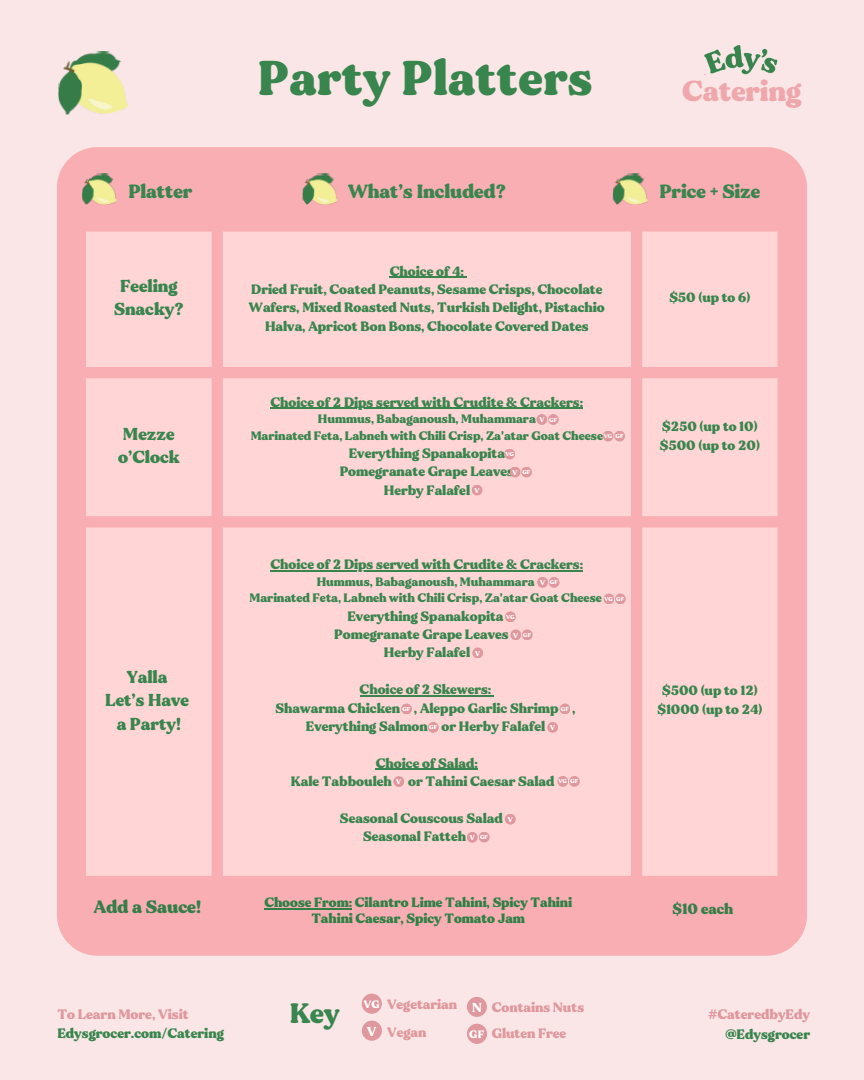
<style>
.page{position:relative;width:864px;height:1080px;background:#fae6e6}
.page>*{position:absolute;margin:0;border:0;box-sizing:border-box;transform-origin:0 0}
.t1{font:48.75px "MADE Gentle";letter-spacing:.01em;color:#39854e}
.t2{font:28.95px "MADE Gentle";color:#efa7ac}
.t3{font:28.05px "MADE Gentle";color:#39854e}
.t4{font:19.2px "MADE Gentle";color:#39854e}
.t5{font:17.85px "MADE Gentle";color:#367e49}
.t6{font:17.25px/23.5px "MADE Gentle";color:#39854e;text-align:center}
.t7{font:14.85px "MADE Gentle";color:#367e49}
.t8{font:13.65px/18.5px "MADE Gentle";color:#39854e;text-align:center}
.t9{font:13.65px/19.2px "MADE Gentle";color:#df989d;text-align:right}
.t10{font:13.5px/15.8px "MADE Gentle";color:#2f8046;text-align:center}
.t11{font:13.5px "MADE Gentle";color:#39854e}
.t12{font:13.05px "MADE Gentle";color:#fff}
.t13{font:12.3px "MADE Gentle";color:#39854e}
.t14{font:10.8px "MADE Gentle";color:#fff}
.t15{font:10.65px "MADE Gentle";color:#fff}
.t16{font:7.05px "MADE Gentle";color:#fff}
.t17{font:5.7px "MADE Gentle";letter-spacing:.04em;color:#fff}
.s1{color:#39854e}
</style>
<div class="page">
<div style="left:57px;top:147px;width:750px;height:809px;background:#f8aeb3;border-radius:40px"></div>
<svg style="left:86px;top:232px;width:692px;height:644px;background:#fed2d2"></svg>
<hr style="left:390px;top:277px;width:74px;height:1px;background:#39854e">
<hr style="left:271px;top:408px;width:312px;height:1px;background:#39854e">
<hr style="left:271px;top:570px;width:312px;height:1px;background:#39854e">
<hr style="left:360px;top:695px;width:131px;height:1px;background:#39854e">
<hr style="left:376px;top:769px;width:102px;height:1px;background:#39854e">
<div style="left:504px;top:449px;width:11px;height:10px;background:#df989d;border-radius:50%"></div>
<div style="left:521px;top:467px;width:11px;height:10px;background:#df989d;border-radius:50%"></div>
<div style="left:510px;top:467px;width:10px;height:10px;background:#df989d;border-radius:50%"></div>
<div style="left:548px;top:414px;width:11px;height:11px;background:#df989d;border-radius:50%"></div>
<div style="left:536px;top:414px;width:11px;height:11px;background:#df989d;border-radius:50%"></div>
<div style="left:614px;top:431px;width:11px;height:11px;background:#df989d;border-radius:50%"></div>
<div style="left:603px;top:431px;width:11px;height:11px;background:#df989d;border-radius:50%"></div>
<div style="left:472px;top:485px;width:11px;height:11px;background:#df989d;border-radius:50%"></div>
<div style="left:505px;top:611px;width:11px;height:11px;background:#df989d;border-radius:50%"></div>
<div style="left:522px;top:629px;width:11px;height:11px;background:#df989d;border-radius:50%"></div>
<div style="left:510px;top:629px;width:11px;height:11px;background:#df989d;border-radius:50%"></div>
<div style="left:549px;top:577px;width:10px;height:11px;background:#df989d;border-radius:50%"></div>
<div style="left:537px;top:577px;width:11px;height:11px;background:#df989d;border-radius:50%"></div>
<div style="left:615px;top:594px;width:11px;height:10px;background:#df989d;border-radius:50%"></div>
<div style="left:604px;top:594px;width:10px;height:10px;background:#df989d;border-radius:50%"></div>
<div style="left:472px;top:648px;width:11px;height:10px;background:#df989d;border-radius:50%"></div>
<div style="left:401px;top:704px;width:11px;height:10px;background:#df989d;border-radius:50%"></div>
<div style="left:547px;top:722px;width:11px;height:11px;background:#df989d;border-radius:50%"></div>
<div style="left:428px;top:722px;width:11px;height:11px;background:#df989d;border-radius:50%"></div>
<div style="left:559px;top:704px;width:11px;height:10px;background:#df989d;border-radius:50%"></div>
<div style="left:393px;top:776px;width:11px;height:11px;background:#df989d;border-radius:50%"></div>
<div style="left:505px;top:814px;width:11px;height:11px;background:#df989d;border-radius:50%"></div>
<div style="left:479px;top:832px;width:11px;height:11px;background:#df989d;border-radius:50%"></div>
<div style="left:557px;top:776px;width:11px;height:11px;background:#df989d;border-radius:50%"></div>
<div style="left:569px;top:776px;width:11px;height:11px;background:#df989d;border-radius:50%"></div>
<div style="left:467px;top:832px;width:11px;height:11px;background:#df989d;border-radius:50%"></div>
<img style="left:82px;top:173px;width:35px;height:32px">
<img style="left:303px;top:173px;width:35px;height:32px">
<img style="left:613px;top:173px;width:35px;height:32px">
<hr style="left:264px;top:908px;width:88px;height:1px;background:#2f8046">
<div style="left:467px;top:997px;width:20px;height:20px;background:#df989d;border-radius:50%"></div>
<div style="left:362px;top:1021px;width:20px;height:20px;background:#df989d;border-radius:50%"></div>
<div style="left:362px;top:994px;width:20px;height:20px;background:#df989d;border-radius:50%"></div>
<div style="left:467px;top:1024px;width:20px;height:20px;background:#df989d;border-radius:50%"></div>
<img style="left:704px;top:45px;width:74px;height:29px">
<img style="left:58px;top:51px;width:70px;height:64px">
<h4 class="t1" style="left:258px;top:48px;width:336px">Party Platters</h4>
<h4 class="t2" style="left:682px;top:73px;width:120px">Catering</h4>
<p class="t4" style="left:128px;top:180px;width:66px">Platter</p>
<h1 class="t4" style="left:348px;top:180px;width:159px">What’s Included?</h1>
<p class="t4" style="left:659px;top:180px;width:103px">Price + Size</p>
<h2 class="t6" style="left:114px;top:275px;width:71px">Feeling<br>Snacky?</h2>
<p class="t6" style="left:118px;top:422px;width:63px;text-align:left">Mezze o’Clock</p>
<p class="t6" style="left:127px;top:666px;width:42px">Yalla</p>
<p class="t6" style="left:105px;top:689px;width:86px">Let’s Have</p>
<p class="t6" style="left:117px;top:713px;width:66px">a Party!</p>
<p class="t8" style="left:390px;top:262px;width:76px">Choice of 4:</p>
<p class="t8" style="left:249px;top:280px;width:357px">Dried Fruit, Coated Peanuts, Sesame Crisps, Chocolate<br>Wafers, Mixed Roasted Nuts, Turkish Delight, Pistachio<br>Halva, Apricot Bon Bons, Chocolate Covered Dates</p>
<p class="t11" style="left:669px;top:289px;width:83px">$50 (up to 6)</p>
<p class="t8" style="left:271px;top:393px;width:314px">Choice of 2 Dips served with Crudite &amp; Crackers:</p>
<p class="t13" style="left:318px;top:411px;width:219px">Hummus, Babaganoush, Muhammara</p>
<p class="t13" style="left:251px;top:428px;width:354px">Marinated Feta, Labneh with Chili Crisp, Za'atar Goat Cheese</p>
<p class="t8" style="left:349px;top:444px;width:158px">Everything Spanakopita</p>
<p class="t8" style="left:340px;top:463px;width:176px">Pomegranate Grape Leaves</p>
<p class="t8" style="left:384px;top:481px;width:88px">Herby Falafel</p>
<p class="t16" style="left:539px;top:415px;width:6px">V</p>
<p class="t17" style="left:549px;top:416px;width:10px">GF</p>
<p class="t17" style="left:604px;top:432px;width:10px">VG</p>
<p class="t17" style="left:615px;top:433px;width:10px">GF</p>
<p class="t17" style="left:505px;top:451px;width:10px">VG</p>
<p class="t16" style="left:513px;top:468px;width:6px">V</p>
<p class="t17" style="left:522px;top:469px;width:10px">GF</p>
<p class="t16" style="left:475px;top:486px;width:6px">V</p>
<p class="t8" style="left:271px;top:556px;width:314px">Choice of 2 Dips served with Crudite &amp; Crackers:</p>
<p class="t13" style="left:317px;top:574px;width:219px">Hummus, Babaganoush, Muhammara</p>
<p class="t13" style="left:249px;top:590px;width:354px">Marinated Feta, Labneh with Chili Crisp, Za'atar Goat Cheese</p>
<p class="t8" style="left:348px;top:607px;width:158px">Everything Spanakopita</p>
<p class="t8" style="left:334px;top:625px;width:176px">Pomegranate Grape Leaves</p>
<p class="t8" style="left:384px;top:644px;width:88px">Herby Falafel</p>
<p class="t8" style="left:360px;top:681px;width:133px">Choice of 2 Skewers:</p>
<p class="t8" style="left:276px;top:699px;width:301px">Shawarma Chicken , Aleppo Garlic Shrimp ,</p>
<p class="t8" style="left:306px;top:717px;width:241px">Everything Salmon or Herby Falafel</p>
<p class="t8" style="left:376px;top:754px;width:104px">Choice of Salad:</p>
<p class="t8" style="left:291px;top:773px;width:265px">Kale Tabbouleh or Tahini Caesar Salad</p>
<p class="t8" style="left:340px;top:810px;width:164px">Seasonal Couscous Salad</p>
<p class="t8" style="left:363px;top:828px;width:104px">Seasonal Fatteh</p>
<p class="t16" style="left:540px;top:578px;width:6px">V</p>
<p class="t17" style="left:550px;top:579px;width:10px">GF</p>
<p class="t17" style="left:605px;top:595px;width:10px">VG</p>
<p class="t17" style="left:616px;top:595px;width:10px">GF</p>
<p class="t17" style="left:506px;top:614px;width:10px">VG</p>
<p class="t16" style="left:513px;top:631px;width:6px">V</p>
<p class="t17" style="left:523px;top:631px;width:10px">GF</p>
<p class="t16" style="left:475px;top:649px;width:6px">V</p>
<p class="t17" style="left:402px;top:705px;width:10px">GF</p>
<p class="t17" style="left:561px;top:705px;width:10px">GF</p>
<p class="t17" style="left:429px;top:724px;width:10px">GF</p>
<p class="t16" style="left:550px;top:723px;width:6px">V</p>
<p class="t16" style="left:396px;top:777px;width:6px">V</p>
<p class="t17" style="left:559px;top:778px;width:10px">VG</p>
<p class="t17" style="left:570px;top:778px;width:10px">GF</p>
<p class="t16" style="left:508px;top:815px;width:6px">V</p>
<p class="t17" style="left:480px;top:834px;width:10px">GF</p>
<p class="t16" style="left:470px;top:833px;width:6px">V</p>
<p class="t11" style="left:662px;top:418px;width:97px">$250 (up to 10)</p>
<p class="t11" style="left:660px;top:437px;width:102px">$500 (up to 20)</p>
<p class="t11" style="left:662px;top:682px;width:97px">$500 (up to 12)</p>
<p class="t11" style="left:657px;top:701px;width:106px">$1000 (up to 24)</p>
<p class="t5" style="left:94px;top:896px;width:109px">Add a Sauce!</p>
<p class="t10" style="left:264px;top:895px;width:309px">Choose From: Cilantro Lime Tahini, Spicy Tahini<br>Tahini Caesar, Spicy Tomato Jam</p>
<p class="t7" style="left:673px;top:900px;width:62px">$10 each</p>
<h5 class="t9" style="left:57px;top:1005px;width:133px">To Learn More, Visit</h5>
<h4 class="t3" style="left:290px;top:995px;width:51px">Key</h4>
<h5 class="t8" style="left:57px;top:1025px;width:168px">Edysgrocer.com/Catering</h5>
<h5 class="t15" style="left:364px;top:997px;width:17px">VG</h5>
<h2 class="t9" style="left:387px;top:995px;width:72px">Vegetarian</h2>
<h4 class="t12" style="left:367px;top:1023px;width:11px">V</h4>
<h3 class="t9" style="left:387px;top:1023px;width:41px">Vegan</h3>
<h4 class="t12" style="left:472px;top:999px;width:11px">N</h4>
<h4 class="t9" style="left:492px;top:998px;width:94px">Contains Nuts</h4>
<p class="t14" style="left:469px;top:1027px;width:16px">GF</p>
<p class="t9" style="left:492px;top:1024px;width:76px">Gluten Free</p>
<p class="t9" style="left:708px;top:1005px;width:104px">#CateredbyEdy <span class="s1">@Edysgrocer</span></p>
</div>
